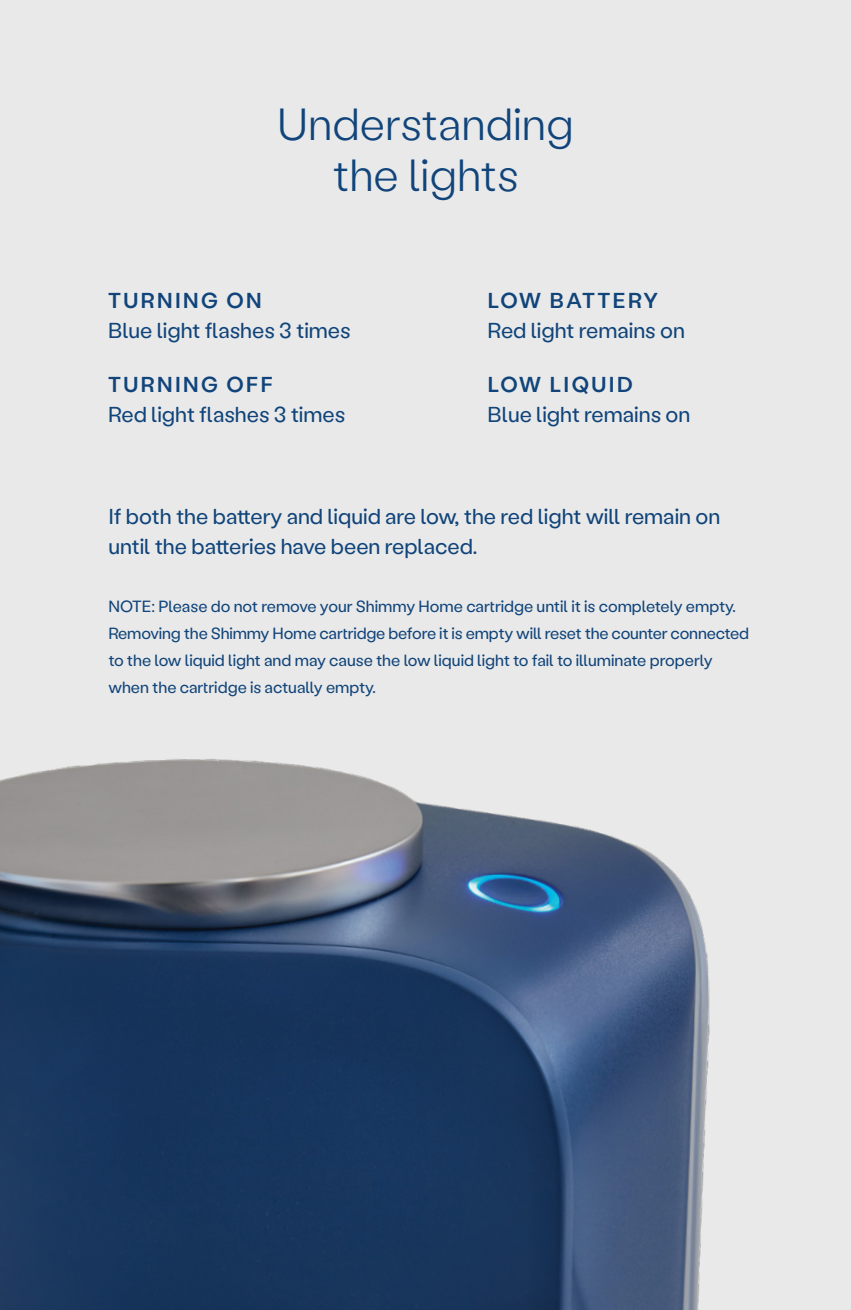
<style>
.page{position:relative;width:851px;height:1310px;background:#fff}
.page>*{position:absolute;margin:0;border:0;box-sizing:border-box;transform-origin:0 0}
.t1{font:300 45px "Labil Grotesk Simple";color:#10447a}
.t2{font:21.6px/29.7px "Labil Grotesk Simple";color:#10447a}
.t3{font:16.2px/27px "Labil Grotesk Simple";color:#10447a}
.s1{font-weight:500}
</style>
<div class="page">
<div style="left:0;top:0;width:850px;height:1310px;background:#e9e9e9"></div>
<img style="left:0;top:759px;width:710px;height:551px">
<p class="t1" style="left:277px;top:94px;width:298px">Understanding</p>
<p class="t1" style="left:332px;top:145px;width:187px">the lights</p>
<p class="t2" style="left:108px;top:285px;width:244px"><span class="s1">TURNING ON<br></span>Blue light flashes 3 times</p>
<p class="t2" style="left:108px;top:368px;width:239px"><span class="s1">TURNING OFF<br></span>Red light flashes 3 times</p>
<p class="t2" style="left:487px;top:285px;width:199px"><span class="s1">LOW BATTERY<br></span>Red light remains on</p>
<p class="t2" style="left:487px;top:368px;width:204px"><span class="s1">LOW LIQUID<br></span>Blue light remains on</p>
<p class="t2" style="left:108px;top:501px;width:613px">If both the battery and liquid are low, the red light will remain on until the batteries have been replaced.</p>
<p class="t3" style="left:108px;top:592px;width:642px">NOTE: Please do not remove your Shimmy Home cartridge until it is completely empty.<br>Removing the Shimmy Home cartridge before it is empty will reset the counter connected to the low liquid light and may cause the low liquid light to fail to illuminate properly when the cartridge is actually empty.</p>
</div>
